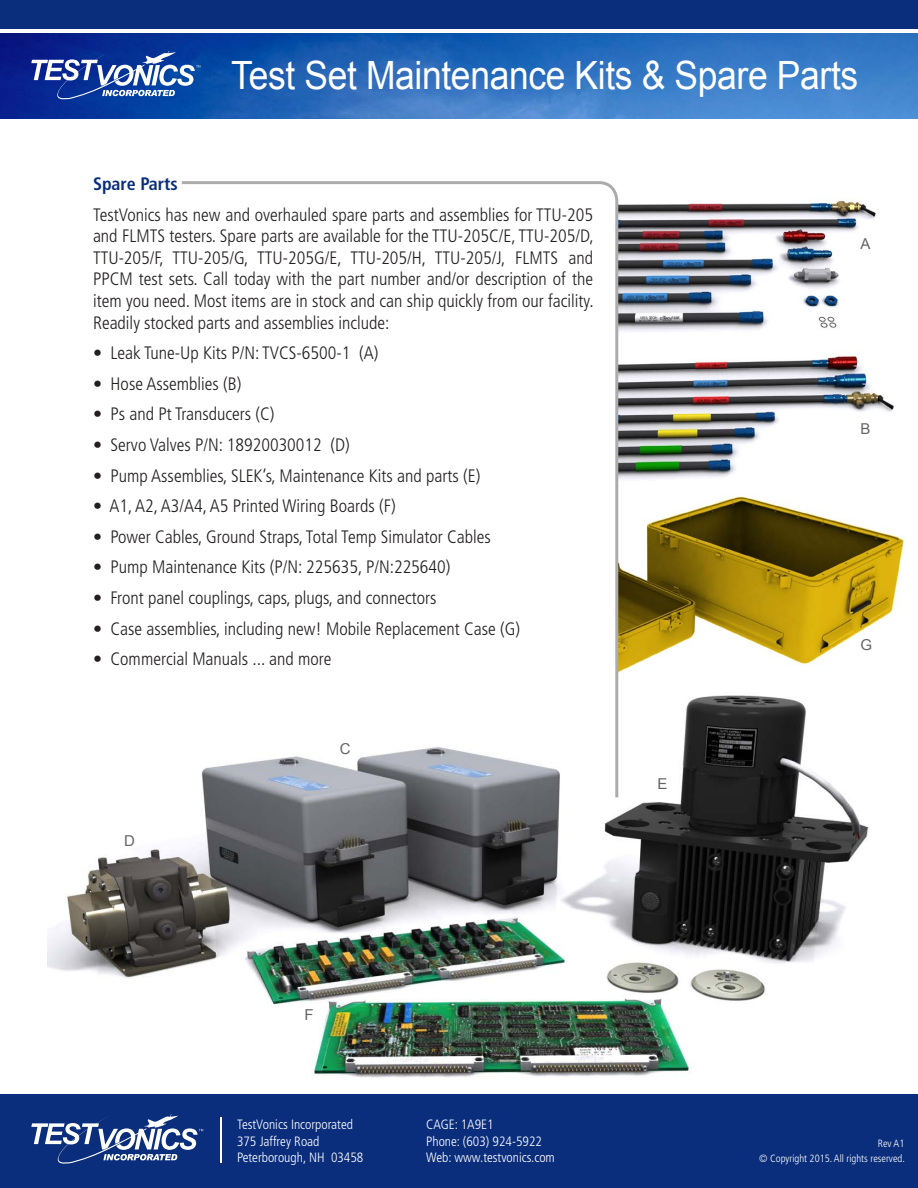
<style>
.page{position:relative;width:918px;height:1188px;background:#fff}
.page>*{position:absolute;margin:0;border:0;box-sizing:border-box;transform-origin:0 0}
.t1{font:39px "Arial";letter-spacing:-.01em;color:#fff;scale:.91 1}
.t2{font:300 condensed 18px/21.6px "Frutiger LT Std";color:#231f20;text-align:justify}
.t3{font:700 condensed 18px "Frutiger LT Std";color:#0a2d7c}
.t4{font:15px "Arial";color:#646464}
.t5{font:300 condensed 13.5px "Frutiger LT Std";color:#fff}
.t6{font:300 condensed 10.5px "Frutiger LT Std";color:#fff}
</style>
<div class="page">
<img style="left:620px;top:496px;width:285px;height:176px">
<img style="left:620px;top:200px;width:256px;height:131px">
<img style="left:620px;top:356px;width:274px;height:123px">
<img style="left:48px;top:695px;width:821px;height:383px">
<img style="left:0;top:33px;width:918px;height:86px">
<div style="left:1px;top:0;width:917px;height:29px;background:#0a2d7c"></div>
<div style="left:1px;top:1094px;width:917px;height:94px;background:#0a2d7c"></div>
<hr style="left:220px;top:1118px;width:2px;height:45px;background:#fff">
<svg style="left:31px;top:1114px;width:172px;height:50px"></svg>
<svg style="left:31px;top:51px;width:169px;height:50px"></svg>
<svg style="left:179px;top:181px;width:441px;height:619px"></svg>
<p class="t1" style="left:231px;top:49px;width:690px">Test Set Maintenance Kits &amp; Spare Parts</p>
<p class="t3" style="left:93px;top:173px;width:86px">Spare Parts</p>
<p class="t2" style="left:93px;top:204px;width:502px">TestVonics has new and overhauled spare parts and assemblies for TTU-205 and FLMTS testers. Spare parts are available for the TTU-205C/E, TTU-205/D, TTU-205/F, TTU-205/G, TTU-205G/E, TTU-205/H, TTU-205/J, FLMTS and PPCM test sets. Call today with the part number and/or description of the item you need. Most items are in stock and can ship quickly from our facility.<br>Readily stocked parts and assemblies include:</p>
<p class="t2" style="left:93px;top:342px;width:287px">• Leak Tune-Up Kits P/N: TVCS-6500-1 (A)</p>
<p class="t2" style="left:93px;top:373px;width:150px">• Hose Assemblies (B)</p>
<p class="t2" style="left:93px;top:404px;width:183px">• Ps and Pt Transducers (C)</p>
<p class="t2" style="left:93px;top:434px;width:258px">• Servo Valves P/N: 18920030012 (D)</p>
<p class="t2" style="left:93px;top:465px;width:389px">• Pump Assemblies, SLEK’s, Maintenance Kits and parts (E)</p>
<p class="t2" style="left:93px;top:495px;width:304px">• A1, A2, A3/A4, A5 Printed Wiring Boards (F)</p>
<p class="t2" style="left:93px;top:526px;width:399px">• Power Cables, Ground Straps, Total Temp Simulator Cables</p>
<p class="t2" style="left:93px;top:557px;width:359px">• Pump Maintenance Kits (P/N: 225635, P/N:225640)</p>
<p class="t2" style="left:93px;top:587px;width:345px">• Front panel couplings, caps, plugs, and connectors</p>
<p class="t2" style="left:93px;top:618px;width:429px">• Case assemblies, including new! Mobile Replacement Case (G)</p>
<p class="t2" style="left:93px;top:648px;width:240px">• Commercial Manuals ... and more</p>
<p class="t4" style="left:124px;top:831px;width:12px">D</p>
<p class="t4" style="left:340px;top:738px;width:12px">C</p>
<p class="t4" style="left:304px;top:1005px;width:11px">F</p>
<p class="t5" style="left:237px;top:1117px;width:118px">TestVonics Incorporated</p>
<p class="t5" style="left:237px;top:1133px;width:84px">375 Jaffrey Road</p>
<p class="t5" style="left:237px;top:1150px;width:128px">Peterborough, NH 03458</p>
<p class="t5" style="left:426px;top:1117px;width:69px">CAGE: 1A9E1</p>
<p class="t5" style="left:426px;top:1133px;width:117px">Phone: (603) 924-5922</p>
<p class="t5" style="left:426px;top:1150px;width:130px">Web: www.testvonics.com</p>
<p class="t4" style="left:658px;top:774px;width:12px">E</p>
<p class="t4" style="left:860px;top:234px;width:12px">A</p>
<p class="t4" style="left:860px;top:419px;width:12px">B</p>
<p class="t4" style="left:860px;top:635px;width:13px">G</p>
<p class="t6" style="left:878px;top:1137px;width:28px">Rev A1</p>
<p class="t6" style="left:759px;top:1152px;width:147px">© Copyright 2015. All rights reserved.</p>
</div>
